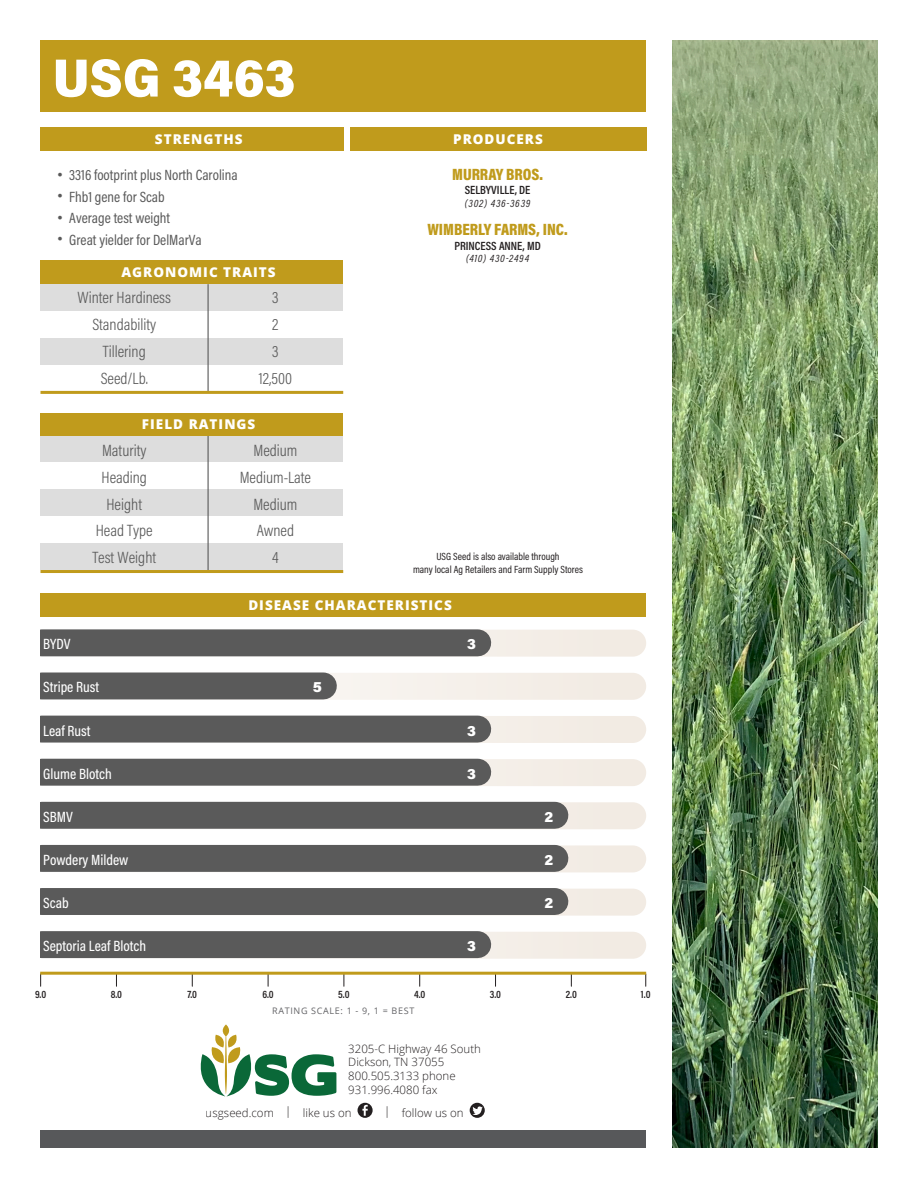
<style>
.page{position:relative;width:918px;height:1188px;background:#fff}
.page>*{position:absolute;margin:0;border:0;box-sizing:border-box;transform-origin:0 0}
.t1{font:900 53.85px "Acumin Pro Semi Condensed";color:#fff}
.t2{font:300 16.5px "Acumin Pro Condensed";color:#595959}
.Producer_Name{font:900 16.5px "Acumin Pro Cond";color:#c09b1c}
.t3{font:15px "Acumin Pro Condensed";color:#595959}
.t4{font:500 15px "Acumin Pro Condensed";color:#fff}
.t5{font:900 15px "Acumin Pro";color:#fff}
.t6{font:800 13.5px "Open Sans";letter-spacing:.075em;color:#fff}
.Producer{font:600 12px "Acumin Pro Cond";color:#231f20}
.t7{font:300 11.55px/13.8px "Open Sans";color:#231f20}
.t8{font:10.5px/12.6px "Acumin Pro Cond";color:#231f20;text-align:center}
.t9{font:600 10.5px "Acumin Pro Cond";color:#231f20}
.Producer-2{font:italic 10.5px "Acumin Pro Cond";letter-spacing:.075em;color:#231f20}
.t10{font:9px "Open Sans";letter-spacing:.075em;color:#636366}
.s1{font-family:"Arial"}
</style>
<div class="page">
<svg style="left:40px;top:630px;width:606px;height:27px;background:#e5dfd9"></svg>
<svg style="left:40px;top:759px;width:606px;height:27px;background:#e8e2db"></svg>
<svg style="left:40px;top:673px;width:606px;height:27px;background:#ece7e2"></svg>
<svg style="left:40px;top:802px;width:606px;height:27px;background:#ded8d2"></svg>
<svg style="left:40px;top:716px;width:606px;height:27px;background:#e8e2db"></svg>
<svg style="left:40px;top:845px;width:606px;height:27px;background:#ded8d2"></svg>
<svg style="left:40px;top:932px;width:606px;height:27px;background:#e8e3dd"></svg>
<svg style="left:40px;top:889px;width:606px;height:27px"></svg>
<svg style="left:201px;top:1024px;width:135px;height:72px"></svg>
<svg style="left:358px;top:1103px;width:15px;height:15px"></svg>
<svg style="left:470px;top:1103px;width:15px;height:15px"></svg>
<div style="left:40px;top:593px;width:606px;height:24px;background:#c09b1c"></div>
<div style="left:40px;top:260px;width:303px;height:24px;background:#c09b1c"></div>
<div style="left:40px;top:413px;width:303px;height:23px;background:#c09b1c"></div>
<div style="left:40px;top:127px;width:304px;height:24px;background:#c09b1c"></div>
<svg style="left:645px;top:974px;width:1px;height:12px"></svg>
<svg style="left:40px;top:974px;width:1px;height:12px"></svg>
<hr style="left:42px;top:972px;width:603px;height:3px;background:#c09b1c">
<div style="left:350px;top:127px;width:296px;height:24px;background:#c09b1c"></div>
<div style="left:40px;top:40px;width:606px;height:72px;background:#c09b1c"></div>
<div style="left:40px;top:1130px;width:606px;height:18px;background:#57585a"></div>
<img style="left:673px;top:40px;width:205px;height:1108px">
<div style="left:42px;top:629px;width:436px;height:27px;background:#5a5a5a"></div>
<div style="left:42px;top:673px;width:281px;height:26px;background:#5a5a5a"></div>
<div style="left:42px;top:716px;width:436px;height:27px;background:#5a5a5a"></div>
<div style="left:42px;top:759px;width:436px;height:27px;background:#5a5a5a"></div>
<div style="left:42px;top:802px;width:513px;height:27px;background:#5a5a5a"></div>
<div style="left:42px;top:845px;width:513px;height:27px;background:#5a5a5a"></div>
<div style="left:42px;top:888px;width:513px;height:27px;background:#5a5a5a"></div>
<div style="left:42px;top:931px;width:436px;height:27px;background:#5a5a5a"></div>
<div style="left:40px;top:437px;width:303px;height:25px;background:#ddd"></div>
<div style="left:40px;top:489px;width:303px;height:27px;background:#ddd"></div>
<div style="left:40px;top:543px;width:303px;height:27px;background:#ddd"></div>
<hr style="left:208px;top:437px;width:1px;height:133px;background:#595959">
<div style="left:40px;top:284px;width:303px;height:27px;background:#ddd"></div>
<div style="left:40px;top:338px;width:303px;height:27px;background:#ddd"></div>
<hr style="left:208px;top:284px;width:1px;height:108px;background:#595959">
<hr style="left:40px;top:391px;width:303px;height:3px;background:#c09b1c">
<hr style="left:40px;top:570px;width:303px;height:3px;background:#c09b1c">
<p class="t1" style="left:53px;top:40px;width:244px">USG 3463</p>
<p class="t6" style="left:155px;top:129px;width:89px">STRENGTHS</p>
<p class="t3" style="left:57px;top:165px;width:182px"><span class="s1">•</span> 3316 footprint plus North Carolina</p>
<p class="t3" style="left:57px;top:187px;width:109px"><span class="s1">•</span> Fhb1 gene for Scab</p>
<p class="t3" style="left:57px;top:208px;width:114px"><span class="s1">•</span> Average test weight</p>
<p class="t3" style="left:57px;top:230px;width:146px"><span class="s1">•</span> Great yielder for DelMarVa</p>
<p class="t6" style="left:121px;top:261px;width:156px">AGRONOMIC TRAITS</p>
<p class="t2" style="left:77px;top:287px;width:95px">Winter Hardiness</p>
<p class="t2" style="left:272px;top:287px;width:8px">3</p>
<p class="t2" style="left:92px;top:314px;width:65px">Standability</p>
<p class="t2" style="left:272px;top:314px;width:8px">2</p>
<p class="t2" style="left:103px;top:341px;width:44px">Tillering</p>
<p class="t2" style="left:272px;top:341px;width:8px">3</p>
<p class="t2" style="left:101px;top:368px;width:49px">Seed/Lb.</p>
<p class="t2" style="left:259px;top:368px;width:35px">12,500</p>
<p class="t6" style="left:142px;top:414px;width:115px">FIELD RATINGS</p>
<p class="t2" style="left:102px;top:439px;width:46px">Maturity</p>
<p class="t2" style="left:253px;top:439px;width:46px">Medium</p>
<p class="t2" style="left:102px;top:466px;width:47px">Heading</p>
<p class="t2" style="left:240px;top:466px;width:73px">Medium-Late</p>
<p class="t2" style="left:106px;top:493px;width:37px">Height</p>
<p class="t2" style="left:253px;top:493px;width:46px">Medium</p>
<p class="t2" style="left:96px;top:520px;width:58px">Head Type</p>
<p class="t2" style="left:257px;top:520px;width:39px">Awned</p>
<p class="t2" style="left:92px;top:547px;width:65px">Test Weight</p>
<p class="t2" style="left:272px;top:547px;width:8px">4</p>
<p class="t6" style="left:453px;top:129px;width:91px">PRODUCERS</p>
<p class="Producer_Name" style="left:452px;top:163px;width:92px">MURRAY BROS.</p>
<p class="Producer" style="left:465px;top:182px;width:67px">SELBYVILLE, DE</p>
<p class="Producer-2" style="left:465px;top:196px;width:67px">(302) 436-3639</p>
<p class="Producer_Name" style="left:427px;top:219px;width:142px">WIMBERLY FARMS, INC.</p>
<p class="Producer" style="left:454px;top:238px;width:88px">PRINCESS ANNE, MD</p>
<p class="Producer-2" style="left:466px;top:252px;width:65px">(410) 430-2494</p>
<p class="t8" style="left:413px;top:550px;width:172px">USG Seed is also available through<br>many local Ag Retailers and Farm Supply Stores</p>
<p class="t6" style="left:248px;top:595px;width:205px">DISEASE CHARACTERISTICS</p>
<p class="t4" style="left:43px;top:634px;width:29px">BYDV</p>
<p class="t5" style="left:467px;top:634px;width:10px">3</p>
<p class="t4" style="left:43px;top:678px;width:58px">Stripe Rust</p>
<p class="t5" style="left:313px;top:677px;width:11px">5</p>
<p class="t4" style="left:43px;top:721px;width:49px">Leaf Rust</p>
<p class="t5" style="left:467px;top:720px;width:10px">3</p>
<p class="t4" style="left:43px;top:764px;width:70px">Glume Blotch</p>
<p class="t5" style="left:467px;top:763px;width:10px">3</p>
<p class="t4" style="left:43px;top:807px;width:31px">SBMV</p>
<p class="t5" style="left:545px;top:806px;width:10px">2</p>
<p class="t4" style="left:43px;top:850px;width:87px">Powdery Mildew</p>
<p class="t5" style="left:545px;top:849px;width:10px">2</p>
<p class="t4" style="left:43px;top:893px;width:27px">Scab</p>
<p class="t5" style="left:545px;top:892px;width:10px">2</p>
<p class="t4" style="left:43px;top:936px;width:104px">Septoria Leaf Blotch</p>
<p class="t5" style="left:467px;top:935px;width:10px">3</p>
<p class="t9" style="left:35px;top:988px;width:13px">9.0</p>
<p class="t9" style="left:111px;top:988px;width:13px">8.0</p>
<p class="t9" style="left:187px;top:988px;width:11px">7.0</p>
<p class="t9" style="left:262px;top:988px;width:13px">6.0</p>
<p class="t9" style="left:338px;top:988px;width:13px">5.0</p>
<p class="t9" style="left:414px;top:988px;width:13px">4.0</p>
<p class="t9" style="left:490px;top:988px;width:13px">3.0</p>
<p class="t9" style="left:566px;top:988px;width:13px">2.0</p>
<p class="t9" style="left:641px;top:988px;width:11px">1.0</p>
<p class="t10" style="left:272px;top:1004px;width:144px">RATING SCALE: 1 - 9, 1 = BEST</p>
<p class="t7" style="left:348px;top:1041px;width:134px">3205-C Highway 46 South<br>Dickson, TN 37055<br>800.505.3133 phone<br>931.996.4080 fax</p>
<p class="t7" style="left:206px;top:1105px;width:147px">usgseed.com | like us on</p>
<p class="t7" style="left:384px;top:1105px;width:81px">| follow us on</p>
</div>
